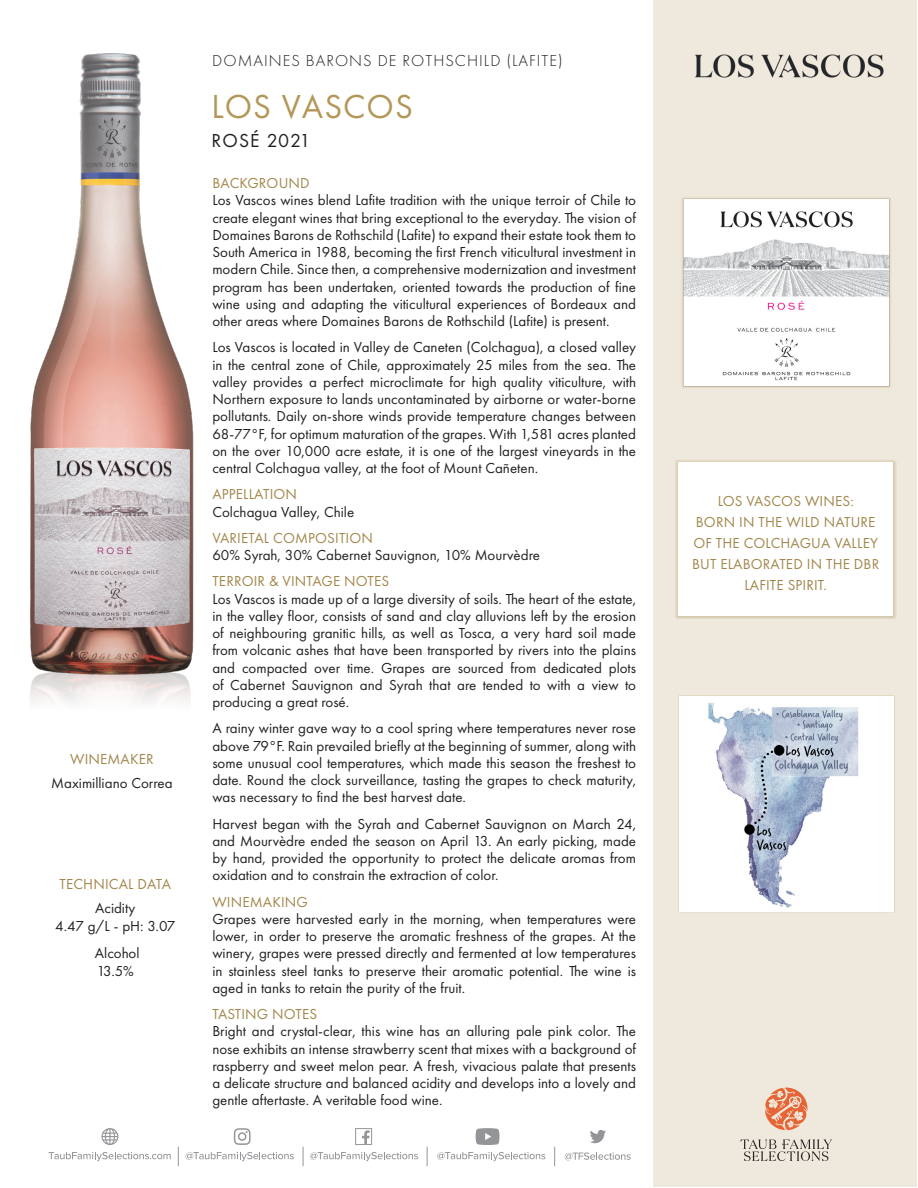
<style>
.page{position:relative;width:918px;height:1188px;background:#fff}
.page>*{position:absolute;margin:0;border:0;box-sizing:border-box;transform-origin:0 0}
.t1{font:34.5px "Futura PT";letter-spacing:.03em;color:#b39758}
.t2{font:19.5px "Futura PT";letter-spacing:.055em;color:#231f20}
.t3{font:300 16.5px "Futura PT";letter-spacing:.06em;color:#231f20}
.t4{font:15px/17.2px "Futura PT";color:#231f20;text-align:justify}
.t5{font:15px/21px "Futura PT";letter-spacing:.01em;color:#a2874c;text-align:center}
</style>
<div class="page">
<div style="left:653px;top:0;width:263px;height:1186px;background:#efe8dc"></div>
<img style="left:30px;top:53px;width:164px;height:611px">
<img style="left:30px;top:664px;width:161px;height:39px">
<img style="left:681px;top:197px;width:210px;height:191px">
<div style="left:675px;top:459px;width:221px;height:160px;background:#a2874c;opacity:.65"></div>
<div style="left:678px;top:463px;width:215px;height:153px;background:#fff"></div>
<div style="left:678px;top:695px;width:217px;height:217px;background:#fff"></div>
<img style="left:708px;top:702px;width:151px;height:206px">
<svg style="left:565px;top:1152px;width:66px;height:8px"></svg>
<svg style="left:49px;top:1152px;width:122px;height:9px"></svg>
<svg style="left:186px;top:1152px;width:108px;height:9px"></svg>
<svg style="left:310px;top:1152px;width:108px;height:9px"></svg>
<svg style="left:437px;top:1152px;width:108px;height:9px"></svg>
<svg style="left:554px;top:1147px;width:1px;height:19px"></svg>
<svg style="left:303px;top:1147px;width:1px;height:19px"></svg>
<svg style="left:178px;top:1147px;width:1px;height:19px"></svg>
<svg style="left:355px;top:1128px;width:17px;height:17px"></svg>
<svg style="left:234px;top:1128px;width:17px;height:17px"></svg>
<svg style="left:427px;top:1147px;width:1px;height:19px"></svg>
<svg style="left:590px;top:1130px;width:16px;height:13px"></svg>
<svg style="left:101px;top:1128px;width:17px;height:17px"></svg>
<svg style="left:476px;top:1128px;width:23px;height:17px"></svg>
<svg style="left:740px;top:1139px;width:92px;height:22px"></svg>
<svg style="left:765px;top:1088px;width:43px;height:42px"></svg>
<img style="left:695px;top:54px;width:189px;height:24px">
<p class="t5" style="left:70px;top:748px;width:85px">WINEMAKER</p>
<p class="t4" style="left:51px;top:774px;width:123px">Maximilliano Correa</p>
<p class="t5" style="left:60px;top:873px;width:113px">TECHNICAL DATA</p>
<p class="t4" style="left:55px;top:899px;width:122px;line-height:18px;text-align:center">Acidity<br>4.47 g/L - pH: 3.07</p>
<p class="t4" style="left:95px;top:944px;width:46px;line-height:18px">Alcohol<br>13.5%</p>
<p class="t3" style="left:212px;top:52px;width:352px">DOMAINES BARONS DE ROTHSCHILD (LAFITE)</p>
<h1 class="t1" style="left:211px;top:86px;width:203px">LOS VASCOS</h1>
<h2 class="t2" style="left:211px;top:129px;width:101px">ROSÉ 2021</h2>
<p class="t5" style="left:212px;top:172px;width:99px">BACKGROUND</p>
<p class="t4" style="left:212px;top:192px;width:425px">Los Vascos wines blend Lafite tradition with the unique terroir of Chile to create elegant wines that bring exceptional to the everyday. The vision of Domaines Barons de Rothschild (Lafite) to expand their estate took them to South America in 1988, becoming the first French viticultural investment in modern Chile. Since then, a comprehensive modernization and investment program has been undertaken, oriented towards the production of fine wine using and adapting the viticultural experiences of Bordeaux and other areas where Domaines Barons de Rothschild (Lafite) is present.</p>
<p class="t4" style="left:212px;top:339px;width:425px">Los Vascos is located in Valley de Caneten (Colchagua), a closed valley in the central zone of Chile, approximately 25 miles from the sea. The valley provides a perfect microclimate for high quality viticulture, with Northern exposure to lands uncontaminated by airborne or water-borne pollutants. Daily on-shore winds provide temperature changes between 68-77°F, for optimum maturation of the grapes. With 1,581 acres planted on the over 10,000 acre estate, it is one of the largest vineyards in the central Colchagua valley, at the foot of Mount Cañeten.</p>
<p class="t5" style="left:212px;top:484px;width:86px">APPELLATION</p>
<p class="t4" style="left:212px;top:503px;width:143px">Colchagua Valley, Chile</p>
<p class="t5" style="left:212px;top:527px;width:162px">VARIETAL COMPOSITION</p>
<p class="t4" style="left:212px;top:546px;width:329px">60% Syrah, 30% Cabernet Sauvignon, 10% Mourvèdre</p>
<p class="t5" style="left:212px;top:571px;width:178px">TERROIR &amp; VINTAGE NOTES</p>
<p class="t4" style="left:212px;top:590px;width:425px">Los Vascos is made up of a large diversity of soils. The heart of the estate, in the valley floor, consists of sand and clay alluvions left by the erosion of neighbouring granitic hills, as well as Tosca, a very hard soil made from volcanic ashes that have been transported by rivers into the plains and compacted over time. Grapes are sourced from dedicated plots of Cabernet Sauvignon and Syrah that are tended to with a view to producing a great rosé.</p>
<p class="t4" style="left:212px;top:720px;width:425px">A rainy winter gave way to a cool spring where temperatures never rose above 79°F. Rain prevailed briefly at the beginning of summer, along with some unusual cool temperatures, which made this season the freshest to date. Round the clock surveillance, tasting the grapes to check maturity, was necessary to find the best harvest date.</p>
<p class="t4" style="left:212px;top:815px;width:425px">Harvest began with the Syrah and Cabernet Sauvignon on March 24, and Mourvèdre ended the season on April 13. An early picking, made by hand, provided the opportunity to protect the delicate aromas from oxidation and to constrain the extraction of color.</p>
<p class="t5" style="left:212px;top:891px;width:97px">WINEMAKING</p>
<p class="t4" style="left:212px;top:910px;width:425px">Grapes were harvested early in the morning, when temperatures were lower, in order to preserve the aromatic freshness of the grapes. At the winery, grapes were pressed directly and fermented at low temperatures in stainless steel tanks to preserve their aromatic potential. The wine is aged in tanks to retain the purity of the fruit.</p>
<p class="t5" style="left:212px;top:1003px;width:106px">TASTING NOTES</p>
<p class="t4" style="left:212px;top:1023px;width:425px">Bright and crystal-clear, this wine has an alluring pale pink color. The nose exhibits an intense strawberry scent that mixes with a background of raspberry and sweet melon pear. A fresh, vivacious palate that presents a delicate structure and balanced acidity and develops into a lovely and gentle aftertaste. A veritable food wine.</p>
<p class="t5" style="left:692px;top:490px;width:189px">LOS VASCOS WINES:<br>BORN IN THE WILD NATURE<br>OF THE COLCHAGUA VALLEY<br>BUT ELABORATED IN THE DBR<br>LAFITE SPIRIT.</p>
</div>
